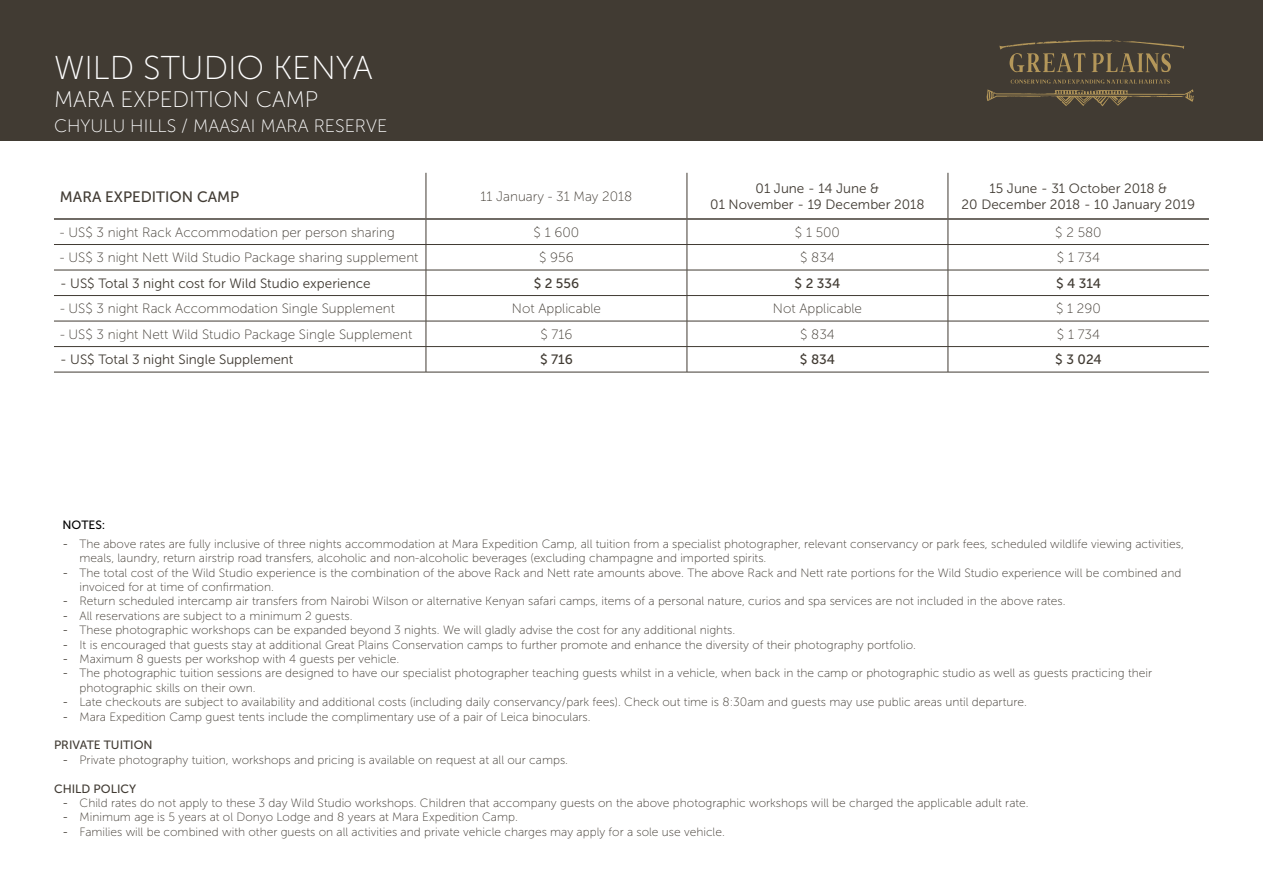
<style>
.page{position:relative;width:1263px;height:893px;background:#fff}
.page>*{position:absolute;margin:0;border:0;box-sizing:border-box;transform-origin:0 0}
.t1{font:33px "Museo Sans 100";color:#fff}
.t2{font:22.5px "Museo Sans 100";color:#fff}
.t3{font:18px "Museo Sans 100";color:#fff}
.t4{font:15px "Museo Sans 500";color:#413b33}
.t5{font:13.5px "Museo Sans 100";color:#413b33}
.t6{font:13.5px/16.5px "Museo Sans 300";color:#413b33;text-align:center}
.t7{font:13.5px "Museo Sans 500";color:#413b33}
.t8{font:12px/14.4px "Museo Sans 100";color:#413b33}
.t9{font:12px "Museo Sans 500";color:#413b33}
.t10{font:12px "Museo Sans 500";color:#000}
.s1{font-family:"Museo Sans 300"}
</style>
<div class="page">
<div style="left:0;top:0;width:1263px;height:140px;background:#413b33"></div>
<svg style="left:986px;top:80px;width:208px;height:26px"></svg>
<svg style="left:999px;top:40px;width:185px;height:32px"></svg>
<hr style="left:426px;top:173px;width:1px;height:45px;background:#413b33">
<hr style="left:687px;top:173px;width:1px;height:45px;background:#413b33">
<hr style="left:948px;top:173px;width:1px;height:45px;background:#413b33">
<hr style="left:54px;top:244px;width:372px;height:1px;background:#413b33">
<hr style="left:426px;top:244px;width:261px;height:1px;background:#413b33">
<hr style="left:687px;top:244px;width:261px;height:1px;background:#413b33">
<hr style="left:948px;top:244px;width:261px;height:1px;background:#413b33">
<hr style="left:54px;top:270px;width:372px;height:1px;background:#413b33">
<hr style="left:426px;top:270px;width:261px;height:1px;background:#413b33">
<hr style="left:687px;top:270px;width:261px;height:1px;background:#413b33">
<hr style="left:948px;top:270px;width:261px;height:1px;background:#413b33">
<hr style="left:54px;top:295px;width:372px;height:1px;background:#413b33">
<hr style="left:426px;top:295px;width:261px;height:1px;background:#413b33">
<hr style="left:687px;top:295px;width:261px;height:1px;background:#413b33">
<hr style="left:948px;top:295px;width:261px;height:1px;background:#413b33">
<hr style="left:54px;top:321px;width:372px;height:1px;background:#413b33">
<hr style="left:426px;top:321px;width:261px;height:1px;background:#413b33">
<hr style="left:687px;top:321px;width:261px;height:1px;background:#413b33">
<hr style="left:948px;top:321px;width:261px;height:1px;background:#413b33">
<hr style="left:54px;top:346px;width:372px;height:1px;background:#413b33">
<hr style="left:426px;top:346px;width:261px;height:1px;background:#413b33">
<svg style="left:426px;top:220px;width:1px;height:152px"></svg>
<hr style="left:687px;top:346px;width:261px;height:1px;background:#413b33">
<svg style="left:687px;top:220px;width:1px;height:152px"></svg>
<hr style="left:948px;top:346px;width:261px;height:1px;background:#413b33">
<svg style="left:948px;top:220px;width:1px;height:152px"></svg>
<hr style="left:54px;top:372px;width:372px;height:1px;background:#413b33">
<hr style="left:426px;top:372px;width:261px;height:1px;background:#413b33">
<hr style="left:687px;top:372px;width:261px;height:1px;background:#413b33">
<hr style="left:948px;top:372px;width:261px;height:1px;background:#413b33">
<hr style="left:54px;top:218px;width:372px;height:2px;background:#413b33">
<hr style="left:426px;top:218px;width:261px;height:2px;background:#413b33">
<hr style="left:687px;top:218px;width:261px;height:2px;background:#413b33">
<hr style="left:948px;top:218px;width:261px;height:2px;background:#413b33">
<h1 class="t1" style="left:54px;top:50px;width:320px">WILD STUDIO KENYA</h1>
<h2 class="t2" style="left:54px;top:87px;width:266px">MARA EXPEDITION CAMP</h2>
<h3 class="t3" style="left:54px;top:116px;width:335px">CHYULU HILLS / MAASAI MARA RESERVE</h3>
<p class="t4" style="left:60px;top:188px;width:181px">MARA EXPEDITION CAMP</p>
<p class="t5" style="left:481px;top:189px;width:153px">11 January - 31 May 2018</p>
<p class="t6" style="left:710px;top:180px;width:216px">01 June - 14 June &amp;<br>01 November - 19 December 2018</p>
<p class="t6" style="left:962px;top:180px;width:235px">15 June - 31 October 2018 &amp;<br>20 December 2018 - 10 January 2019</p>
<p class="t5" style="left:60px;top:225px;width:336px">- US$ 3 night Rack Accommodation per person sharing</p>
<p class="t5" style="left:534px;top:225px;width:47px">$ 1 600</p>
<p class="t5" style="left:795px;top:225px;width:47px">$ 1 500</p>
<p class="t5" style="left:1055px;top:225px;width:48px">$ 2 580</p>
<p class="t5" style="left:60px;top:251px;width:360px">- US$ 3 night Nett Wild Studio Package sharing supplement</p>
<p class="t5" style="left:539px;top:251px;width:36px">$ 956</p>
<p class="t5" style="left:800px;top:251px;width:36px">$ 834</p>
<p class="t5" style="left:1057px;top:251px;width:45px">$ 1 734</p>
<p class="t6" style="left:60px;top:275px;width:312px">- US$ Total 3 night cost for Wild Studio experience</p>
<p class="t7" style="left:534px;top:276px;width:47px">$ 2 556</p>
<p class="t7" style="left:794px;top:276px;width:47px">$ 2 334</p>
<p class="t7" style="left:1056px;top:276px;width:46px">$ 4 314</p>
<p class="t5" style="left:60px;top:302px;width:336px">- US$ 3 night Rack Accommodation Single Supplement</p>
<p class="t5" style="left:512px;top:302px;width:91px">Not Applicable</p>
<p class="t5" style="left:773px;top:302px;width:91px">Not Applicable</p>
<p class="t5" style="left:1056px;top:302px;width:46px">$ 1 290</p>
<p class="t5" style="left:60px;top:327px;width:354px">- US$ 3 night Nett Wild Studio Package Single Supplement</p>
<p class="t5" style="left:540px;top:327px;width:33px">$ 716</p>
<p class="t5" style="left:800px;top:327px;width:36px">$ 834</p>
<p class="t5" style="left:1057px;top:327px;width:45px">$ 1 734</p>
<p class="t6" style="left:60px;top:352px;width:235px">- US$ Total 3 night Single Supplement</p>
<p class="t7" style="left:540px;top:352px;width:34px">$ 716</p>
<p class="t7" style="left:800px;top:352px;width:37px">$ 834</p>
<p class="t7" style="left:1055px;top:352px;width:48px">$ 3 024</p>
<p class="t10" style="left:63px;top:518px;width:44px">NOTES:</p>
<p class="t8" style="left:80px;top:536px;width:1106px;text-indent:-17px"><span class="s1">-</span> The above rates are fully inclusive of three nights accommodation at Mara Expedition Camp, all tuition from a specialist photographer, relevant conservancy or park fees, scheduled wildlife viewing activities, meals, laundry, return airstrip road transfers, alcoholic and non-alcoholic beverages (excluding champagne and imported spirits.</p>
<p class="t8" style="left:80px;top:565px;width:1103px;text-indent:-17px"><span class="s1">-</span> The total cost of the Wild Studio experience is the combination of the above Rack and Nett rate amounts above. The above Rack and Nett rate portions for the Wild Studio experience will be combined and invoiced for at time of confirmation.</p>
<p class="t8" style="left:63px;top:594px;width:1004px"><span class="s1">-</span> Return scheduled intercamp air transfers from Nairobi Wilson or alternative Kenyan safari camps, items of a personal nature, curios and spa services are not included in the above rates.</p>
<p class="t8" style="left:63px;top:608px;width:292px"><span class="s1">-</span> All reservations are subject to a minimum 2 guests.</p>
<p class="t8" style="left:63px;top:623px;width:674px"><span class="s1">-</span> These photographic workshops can be expanded beyond 3 nights. We will gladly advise the cost for any additional nights.</p>
<p class="t8" style="left:63px;top:637px;width:855px"><span class="s1">-</span> It is encouraged that guests stay at additional Great Plains Conservation camps to further promote and enhance the diversity of their photography portfolio.</p>
<p class="t8" style="left:63px;top:652px;width:338px"><span class="s1">-</span> Maximum 8 guests per workshop with 4 guests per vehicle.</p>
<p class="t8" style="left:80px;top:666px;width:1074px;text-indent:-17px"><span class="s1">-</span> The photographic tuition sessions are designed to have our specialist photographer teaching guests whilst in a vehicle, when back in the camp or photographic studio as well as guests practicing their photographic skills on their own.</p>
<p class="t8" style="left:63px;top:695px;width:966px"><span class="s1">-</span> Late checkouts are subject to availability and additional costs (including daily conservancy/park fees). Check out time is 8:30am and guests may use public areas until departure.</p>
<p class="t8" style="left:63px;top:709px;width:530px"><span class="s1">-</span> Mara Expedition Camp guest tents include the complimentary use of a pair of Leica binoculars.</p>
<p class="t9" style="left:54px;top:739px;width:100px">PRIVATE TUITION</p>
<p class="t8" style="left:63px;top:752px;width:507px"><span class="s1">-</span> Private photography tuition, workshops and pricing is available on request at all our camps.</p>
<p class="t9" style="left:54px;top:782px;width:84px">CHILD POLICY</p>
<p class="t8" style="left:63px;top:796px;width:968px"><span class="s1">-</span> Child rates do not apply to these 3 day Wild Studio workshops. Children that accompany guests on the above photographic workshops will be charged the applicable adult rate.</p>
<p class="t8" style="left:63px;top:810px;width:457px"><span class="s1">-</span> Minimum age is 5 years at ol Donyo Lodge and 8 years at Mara Expedition Camp.</p>
<p class="t8" style="left:63px;top:824px;width:664px"><span class="s1">-</span> Families will be combined with other guests on all activities and private vehicle charges may apply for a sole use vehicle.</p>
</div>
